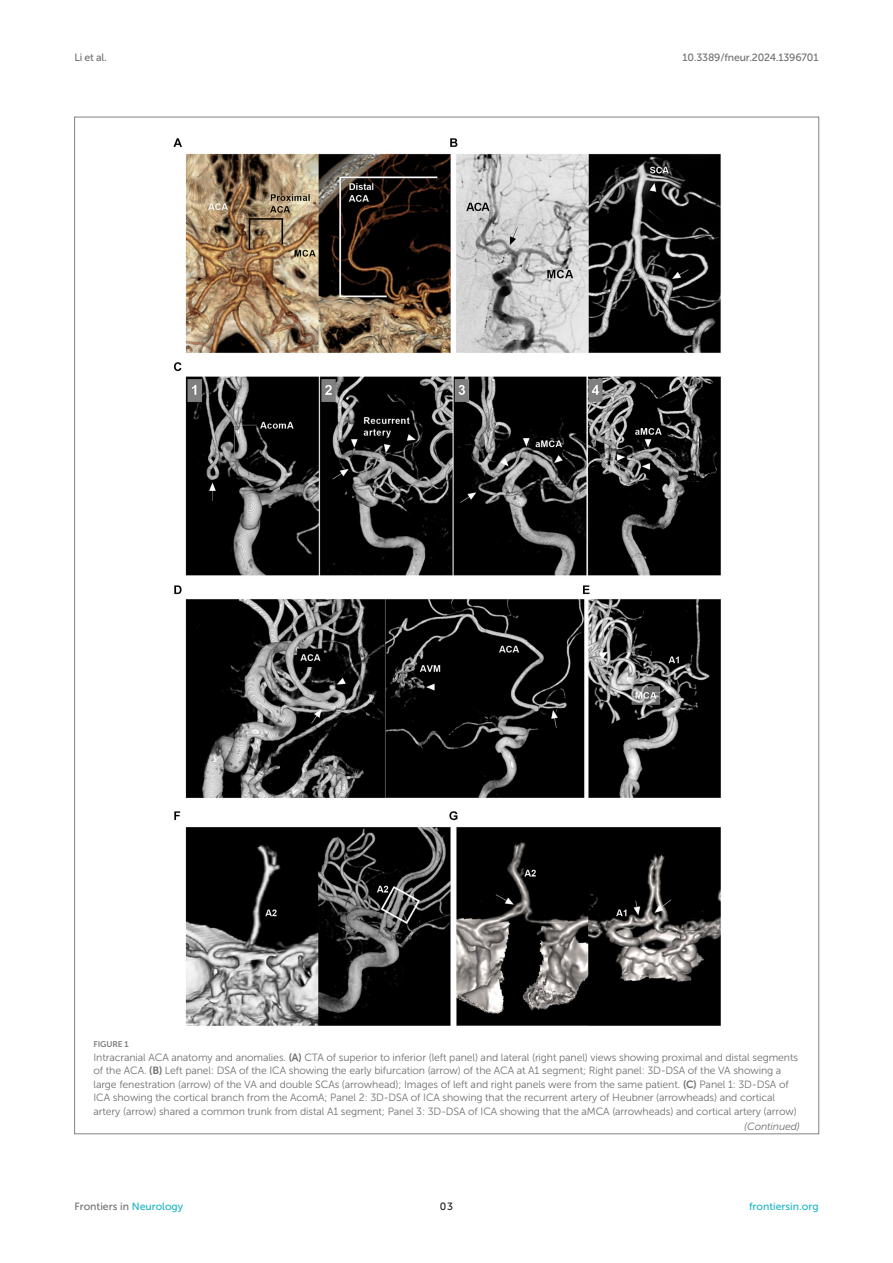
<style>
.page{position:relative;width:893px;height:1263px;background:#fff}
.page>*{position:absolute;margin:0;border:0;box-sizing:border-box;transform-origin:0 0}
.FIG_LEG{font:10.5px/13.5px "Museo Sans 300";letter-spacing:-.01em;color:#706f70}
.t1{font:10.5px "Museo Sans 500";letter-spacing:-.015em;color:#706f70}
.t2{font:10.5px "Museo Sans 500";color:#1db5c3}
.FIG_Continued{font:italic 10.5px "Museo Sans 300";letter-spacing:-.01em;color:#706f70}
.t3{font:10.5px "Museo Sans 500";color:#1b1c1b}
.FIG_HD{font:8.25px "Museo Sans 700";letter-spacing:-.01em;color:#7e7f7f}
.s1{font-family:"Museo Sans 700"}
.s2{color:#1db5c3}
</style>
<div class="page">
<img style="left:173px;top:138px;width:548px;height:888px">
<p class="t1" style="left:74px;top:51px;width:34px">Li et al.</p>
<p class="t1" style="left:683px;top:51px;width:137px">10.3389/fneur.2024.1396701</p>
<p class="FIG_HD" style="left:94px;top:1040px;width:37px">FIGURE 1</p>
<p class="FIG_LEG" style="left:94px;top:1050px;width:706px">Intracranial ACA anatomy and anomalies. <span class="s1">(A)</span> CTA of superior to inferior (left panel) and lateral (right panel) views showing proximal and distal segments of the ACA. <span class="s1">(B)</span> Left panel: DSA of the ICA showing the early bifurcation (arrow) of the ACA at A1 segment; Right panel: 3D-DSA of the VA showing a large fenestration (arrow) of the VA and double SCAs (arrowhead); Images of left and right panels were from the same patient. <span class="s1">(C)</span> Panel 1: 3D-DSA of ICA showing the cortical branch from the AcomA; Panel 2: 3D-DSA of ICA showing that the recurrent artery of Heubner (arrowheads) and cortical artery (arrow) shared a common trunk from distal A1 segment; Panel 3: 3D-DSA of ICA showing that the aMCA (arrowheads) and cortical artery (arrow)</p>
<p class="FIG_Continued" style="left:744px;top:1121px;width:57px">(Continued)</p>
<p class="t1" style="left:74px;top:1200px;width:110px">Frontiers in <span class="s2">Neurology</span></p>
<p class="t3" style="left:440px;top:1200px;width:15px">03</p>
<p class="t2" style="left:749px;top:1200px;width:71px">frontiersin.org</p>
</div>
